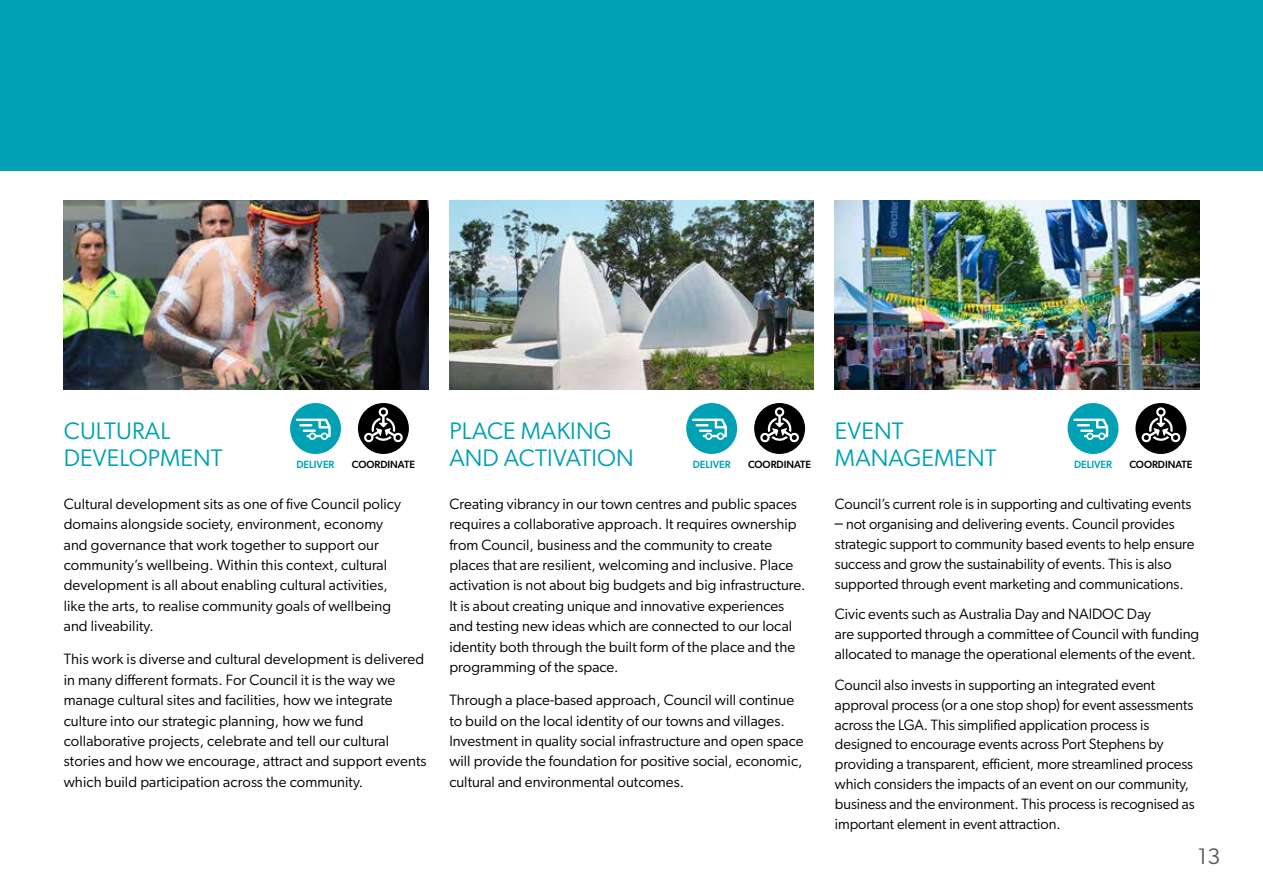
<style>
.page{position:relative;width:1263px;height:893px;background:#fff}
.page>*{position:absolute;margin:0;border:0;box-sizing:border-box;transform-origin:0 0}
.t1{font:24px/27px "Gibson";letter-spacing:.005em;color:#00a1b4}
.t2{font:22.5px "Gibson";color:#58595b}
.t3{font:15px/20.4px "Gibson";color:#000}
.t4{font:500 10.5px "Gibson";color:#000}
.t5{font:500 10.5px "Gibson";color:#00a1b4}
.s1{font-size:18px}
</style>
<div class="page">
<div style="left:0;top:0;width:1263px;height:170px;background:#00a1b4"></div>
<img style="left:64px;top:201px;width:364px;height:188px">
<img style="left:449px;top:201px;width:365px;height:188px">
<div style="left:290px;top:403px;width:51px;height:51px;background:#00a1b4;border-radius:50%"></div>
<div style="left:358px;top:403px;width:51px;height:51px;background:#000;border-radius:50%"></div>
<svg style="left:296px;top:419px;width:35px;height:21px"></svg>
<svg style="left:363px;top:407px;width:40px;height:36px"></svg>
<div style="left:686px;top:403px;width:51px;height:51px;background:#00a1b4;border-radius:50%"></div>
<div style="left:754px;top:403px;width:51px;height:51px;background:#000;border-radius:50%"></div>
<svg style="left:692px;top:419px;width:35px;height:21px"></svg>
<svg style="left:760px;top:407px;width:40px;height:36px"></svg>
<img style="left:835px;top:201px;width:364px;height:188px">
<div style="left:1067px;top:403px;width:51px;height:51px;background:#00a1b4;border-radius:50%"></div>
<div style="left:1135px;top:403px;width:51px;height:51px;background:#000;border-radius:50%"></div>
<svg style="left:1073px;top:419px;width:35px;height:21px"></svg>
<svg style="left:1141px;top:407px;width:40px;height:36px"></svg>
<h1 class="t1" style="left:64px;top:417px;width:160px">CULTURAL<br>DEVELOPMENT</h1>
<h1 class="t1" style="left:449px;top:417px;width:164px">PLACE MAKING</h1>
<p class="t5" style="left:296px;top:458px;width:40px">DELIVER</p>
<p class="t4" style="left:352px;top:458px;width:65px">COORDINATE</p>
<h1 class="t1" style="left:449px;top:444px;width:186px">AND ACTIVATION</h1>
<p class="t5" style="left:693px;top:458px;width:40px">DELIVER</p>
<p class="t4" style="left:748px;top:458px;width:65px">COORDINATE</p>
<p class="t3" style="left:64px;top:493px;width:339px">Cultural development sits as one of five Council policy domains alongside society, environment, economy and governance that work together to support our community’s wellbeing. Within this context, cultural development is all about enabling cultural activities, like the arts, to realise community goals of wellbeing and liveability.</p>
<p class="t3" style="left:64px;top:649px;width:364px">This work is diverse and cultural development is delivered in many different formats. For Council it is the way we manage cultural sites and facilities, how we integrate culture into our strategic planning, how we fund collaborative projects, celebrate and tell our cultural stories and how we encourage, attract and support events which build participation across the community.</p>
<p class="t3" style="left:449px;top:493px;width:358px">Creating vibrancy in our town centres and public spaces requires a collaborative approach. It requires ownership from Council, business and the community to create places that are resilient, welcoming and inclusive. Place activation is not about big budgets and big infrastructure.<br>It is about creating unique and innovative experiences and testing new ideas which are connected to our local identity both through the built form of the place and the programming of the space.</p>
<p class="t3" style="left:449px;top:690px;width:356px">Through a place-based approach, Council will continue to build on the local identity of our towns and villages.<br>Investment in quality social infrastructure and open space will provide the foundation for positive social, economic, cultural and environmental outcomes.</p>
<h1 class="t1" style="left:835px;top:417px;width:163px">EVENT<br>MANAGEMENT</h1>
<p class="t5" style="left:1074px;top:458px;width:40px">DELIVER</p>
<p class="t4" style="left:1129px;top:458px;width:65px">COORDINATE</p>
<p class="t3" style="left:835px;top:493px;width:358px">Council’s current role is in supporting and cultivating events</p>
<p class="t3" style="left:835px;top:513px;width:361px;line-height:20px"><span class="s1">–</span> not organising and delivering events. Council provides strategic support to community based events to help ensure success and grow the sustainability of events. This is also supported through event marketing and communications.</p>
<p class="t3" style="left:835px;top:604px;width:366px;line-height:20px">Civic events such as Australia Day and NAIDOC Day<br>are supported through a committee of Council with funding allocated to manage the operational elements of the event.</p>
<p class="t3" style="left:835px;top:674px;width:361px;line-height:20px">Council also invests in supporting an integrated event approval process (or a one stop shop) for event assessments across the LGA. This simplified application process is designed to encourage events across Port Stephens by providing a transparent, efficient, more streamlined process which considers the impacts of an event on our community, business and the environment. This process is recognised as important element in event attraction.</p>
<h2 class="t2" style="left:1198px;top:843px;width:24px">13</h2>
</div>
